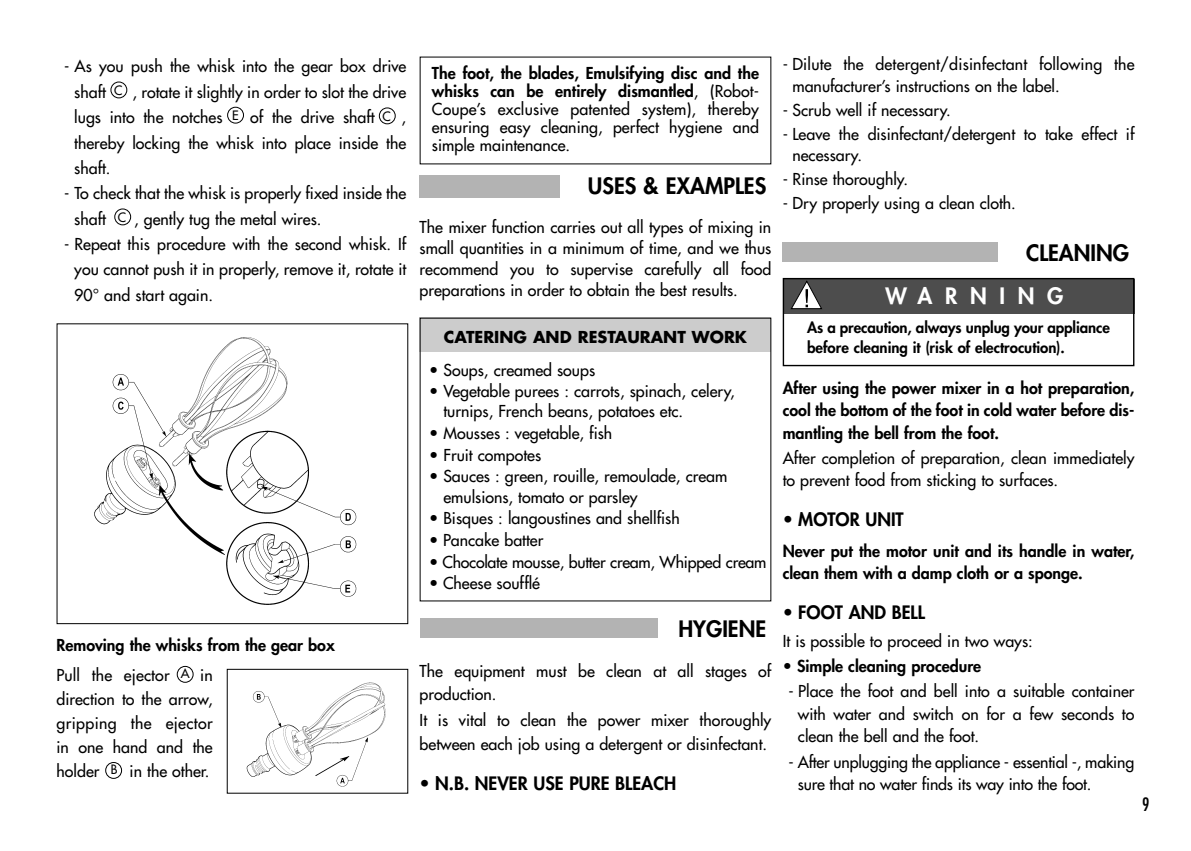
<style>
.page{position:relative;width:1191px;height:851px;background:#fff}
.page>*{position:absolute;margin:0;border:0;box-sizing:border-box;transform-origin:0 0}
.t1{font:800 22px "Futura";color:#000}
.t2{font:800 22px "Futura";letter-spacing:.58em;color:#fff}
.t3{font:800 18px "Futura";color:#000}
.t4{font:condensed 18px "Futura";color:#000}
.t5{font:16px/25.4px "Futura";color:#000}
.t6{font:800 16px/22.4px "Futura";color:#000;text-align:justify}
.t7{font:700 16px "Futura";color:#000}
.t8{font:800 15px/20px "Futura";letter-spacing:-.005em;color:#000}
.t9{font:12.6px "Futura";color:#000}
.s1{font-weight:800}
</style>
<div class="page">
<div style="left:419px;top:618px;width:238px;height:20px;background:#b3b3b3"></div>
<div style="left:782px;top:242px;width:215px;height:20px;background:#b3b3b3"></div>
<div style="left:419px;top:317px;width:352px;height:34px;background:#ccc"></div>
<div style="left:419px;top:176px;width:141px;height:22px;background:#b3b3b3"></div>
<img style="left:94px;top:337px;width:263px;height:268px">
<div style="left:105px;top:761px;width:17px;height:17px;border:1px solid #000;border-radius:50%"></div>
<div style="left:177px;top:665px;width:16px;height:17px;border:1px solid #000;border-radius:50%"></div>
<div style="left:782px;top:279px;width:352px;height:34px;background:#4d4d4d"></div>
<svg style="left:791px;top:280px;width:31px;height:29px"></svg>
<div style="left:782px;top:278px;width:352px;height:88px;border:1px solid #000"></div>
<div style="left:114px;top:208px;width:17px;height:17px;border:1px solid #000;border-radius:50%"></div>
<div style="left:379px;top:107px;width:16px;height:17px;border:1px solid #000;border-radius:50%"></div>
<div style="left:227px;top:107px;width:17px;height:16px;border:1px solid #000;border-radius:50%"></div>
<div style="left:111px;top:82px;width:16px;height:16px;border:1px solid #000;border-radius:50%"></div>
<img style="left:246px;top:682px;width:140px;height:105px">
<div style="left:227px;top:668px;width:181px;height:125px;border:1px solid #000"></div>
<p class="t5" style="left:74px;top:54px;width:333px;text-indent:-10px">- As you push the whisk into the gear box drive shaft</p>
<p class="t5" style="left:74px;top:79px;width:333px;text-indent:58px">, rotate it slightly in order to slot the drive lugs into the notches</p>
<p class="t9" style="left:114px;top:82px;width:10px">C</p>
<p class="t5" style="left:250px;top:105px;width:126px">of the drive shaft</p>
<p class="t5" style="left:74px;top:105px;width:333px;text-align:justify;text-indent:327px">, thereby locking the whisk into place inside the shaft.</p>
<p class="t5" style="left:74px;top:181px;width:333px;text-indent:-10px">- To check that the whisk is properly fixed inside the shaft</p>
<p class="t9" style="left:232px;top:107px;width:8px">E</p>
<p class="t9" style="left:382px;top:108px;width:10px">C</p>
<p class="t5" style="left:134px;top:206px;width:189px">, gently tug the metal wires.</p>
<p class="t5" style="left:74px;top:231px;width:333px;text-align:justify;text-indent:-10px">- Repeat this procedure with the second whisk. If you cannot push it in properly, remove it, rotate it 90° and start again.</p>
<p class="t9" style="left:118px;top:209px;width:10px">C</p>
<p class="t6" style="left:57px;top:633px;width:280px">Removing the whisks from the gear box</p>
<p class="t5" style="left:57px;top:661px;width:115px">Pull the ejector</p>
<p class="t9" style="left:181px;top:665px;width:10px">A</p>
<p class="t5" style="left:57px;top:662px;width:158px;line-height:24px;text-align:justify;text-indent:144px">in direction to the arrow, gripping the ejector in one hand and the holder</p>
<p class="t5" style="left:130px;top:757px;width:81px">in the other.</p>
<p class="t9" style="left:111px;top:761px;width:8px">B</p>
<p class="t5" style="left:432px;top:64px;width:328px;line-height:18px;text-align:justify"><span class="s1">The foot, the blades, Emulsifying disc and the whisks can be entirely dismantled</span>, (Robot-Coupe’s exclusive patented system), thereby ensuring easy cleaning, perfect hygiene and simple maintenance.</p>
<h1 class="t1" style="left:588px;top:173px;width:180px">USES &amp; EXAMPLES</h1>
<p class="t5" style="left:419px;top:216px;width:353px;line-height:21.2px;text-align:justify">The mixer function carries out all types of mixing in small quantities in a minimum of time, and we thus recommend you to supervise carefully all food preparations in order to obtain the best results.</p>
<p class="t7" style="left:444px;top:328px;width:304px">CATERING AND RESTAURANT WORK</p>
<p class="t5" style="left:429px;top:357px;width:167px">• Soups, creamed soups</p>
<p class="t5" style="left:443px;top:381px;width:293px;line-height:20px;text-indent:-14px">• Vegetable purees : carrots, spinach, celery, turnips, French beans, potatoes etc.</p>
<p class="t5" style="left:429px;top:420px;width:185px">• Mousses : vegetable, fish</p>
<p class="t5" style="left:429px;top:442px;width:113px">• Fruit compotes</p>
<p class="t5" style="left:443px;top:466px;width:285px;line-height:20px;text-indent:-14px">• Sauces : green, rouille, remoulade, cream emulsions, tomato or parsley</p>
<p class="t5" style="left:429px;top:505px;width:252px">• Bisques : langoustines and shellfish</p>
<p class="t5" style="left:429px;top:527px;width:116px">• Pancake batter</p>
<p class="t5" style="left:429px;top:549px;width:339px">• Chocolate mousse, butter cream, Whipped cream</p>
<p class="t5" style="left:429px;top:570px;width:112px">• Cheese soufflé</p>
<h1 class="t1" style="left:678px;top:615px;width:89px">HYGIENE</h1>
<p class="t5" style="left:419px;top:659px;width:353px;line-height:23.2px">The equipment must be clean at all stages of production.</p>
<p class="t5" style="left:419px;top:708px;width:353px;line-height:23.2px">It is vital to clean the power mixer thoroughly between each job using a detergent or disinfectant.</p>
<p class="t3" style="left:419px;top:771px;width:258px">• N.B. NEVER USE PURE BLEACH</p>
<p class="t5" style="left:792px;top:54px;width:343px;line-height:21.2px;text-indent:-10px">- Dilute the detergent/disinfectant following the manufacturer’s instructions on the label.</p>
<p class="t5" style="left:782px;top:97px;width:169px">- Scrub well if necessary.</p>
<p class="t5" style="left:792px;top:123px;width:343px;line-height:21.2px;text-indent:-10px">- Leave the disinfectant/detergent to take effect if necessary.</p>
<p class="t5" style="left:782px;top:166px;width:127px">- Rinse thoroughly.</p>
<p class="t5" style="left:782px;top:190px;width:235px">- Dry properly using a clean cloth.</p>
<h1 class="t1" style="left:1025px;top:239px;width:104px">CLEANING</h1>
<h1 class="t2" style="left:885px;top:283px;width:179px">WARNING</h1>
<p class="t8" style="left:807px;top:317px;width:304px">As a precaution, always unplug your appliance before cleaning it (risk of electrocution).</p>
<p class="t6" style="left:782px;top:376px;width:353px">After using the power mixer in a hot preparation, cool the bottom of the foot in cold water before dis&shy;mantling the bell from the foot.</p>
<p class="t5" style="left:782px;top:446px;width:353px;line-height:22.4px">After completion of preparation, clean immediately to prevent food from sticking to surfaces.</p>
<p class="t3" style="left:782px;top:508px;width:122px">• MOTOR UNIT</p>
<p class="t6" style="left:782px;top:539px;width:353px">Never put the motor unit and its handle in water, clean them with a damp cloth or a sponge.</p>
<p class="t3" style="left:782px;top:601px;width:144px">• FOOT AND BELL</p>
<p class="t5" style="left:782px;top:628px;width:251px">It is possible to proceed in two ways:</p>
<p class="t6" style="left:782px;top:654px;width:200px">• Simple cleaning procedure</p>
<p class="t5" style="left:797px;top:680px;width:338px;line-height:22.4px;text-align:justify;text-indent:-10px">- Place the foot and bell into a suitable container with water and switch on for a few seconds to clean the bell and the foot.</p>
<p class="t5" style="left:797px;top:750px;width:338px;line-height:22.4px;text-indent:-9px">- After unplugging the appliance - essential -, making sure that no water finds its way into the foot.</p>
<p class="t4" style="left:1141px;top:794px;width:9px">9</p>
</div>
